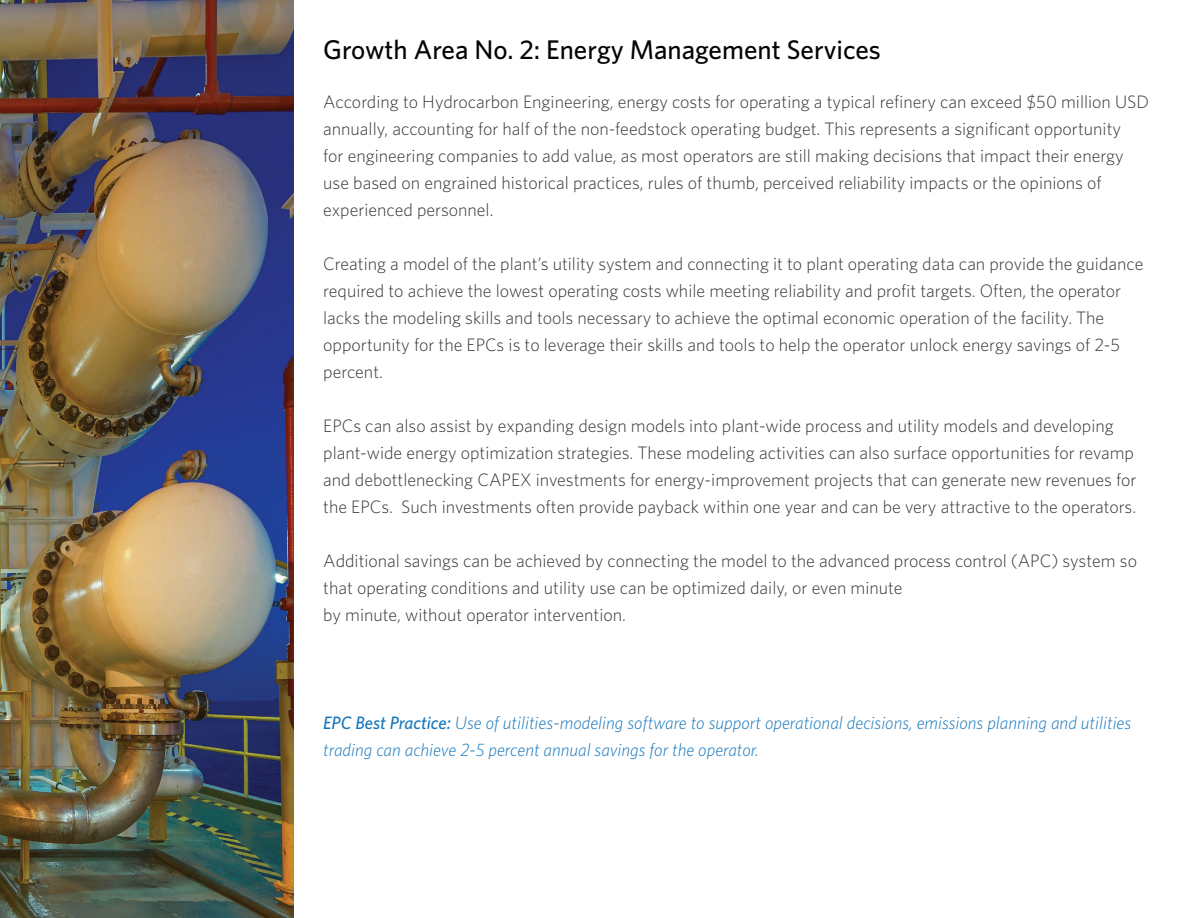
<style>
.page{position:relative;width:1188px;height:918px;background:#fff}
.page>*{position:absolute;margin:0;border:0;box-sizing:border-box;transform-origin:0 0}
.t1{font:500 27px "Whitney";color:#040503}
.t2{font:300 18px/27px "Whitney";color:#353533}
.t3{font:italic 300 18px/27px "Whitney";color:#1777bd}
.s1{font-weight:500}
</style>
<div class="page">
<img style="left:0;top:0;width:293px;height:918px">
<h1 class="t1" style="left:323px;top:33px;width:559px">Growth Area No. 2: Energy Management Services</h1>
<p class="t2" style="left:323px;top:88px;width:827px">According to Hydrocarbon Engineering, energy costs for operating a typical refinery can exceed $50 million USD annually, accounting for half of the non-feedstock operating budget. This represents a significant opportunity<br>for engineering companies to add value, as most operators are still making decisions that impact their energy use based on engrained historical practices, rules of thumb, perceived reliability impacts or the opinions of experienced personnel.</p>
<p class="t2" style="left:323px;top:250px;width:822px">Creating a model of the plant’s utility system and connecting it to plant operating data can provide the guidance required to achieve the lowest operating costs while meeting reliability and profit targets. Often, the operator lacks the modeling skills and tools necessary to achieve the optimal economic operation of the facility. The opportunity for the EPCs is to leverage their skills and tools to help the operator unlock energy savings of 2-5 percent.</p>
<p class="t2" style="left:323px;top:412px;width:815px">EPCs can also assist by expanding design models into plant-wide process and utility models and developing plant-wide energy optimization strategies. These modeling activities can also surface opportunities for revamp and debottlenecking CAPEX investments for energy-improvement projects that can generate new revenues for the EPCs. Such investments often provide payback within one year and can be very attractive to the operators.</p>
<p class="t2" style="left:323px;top:547px;width:815px">Additional savings can be achieved by connecting the model to the advanced process control (APC) system so that operating conditions and utility use can be optimized daily, or even minute<br>by minute, without operator intervention.</p>
<p class="t3" style="left:323px;top:709px;width:810px"><span class="s1">EPC Best Practice:</span> Use of utilities-modeling software to support operational decisions, emissions planning and utilities trading can achieve 2-5 percent annual savings for the operator.</p>
</div>
